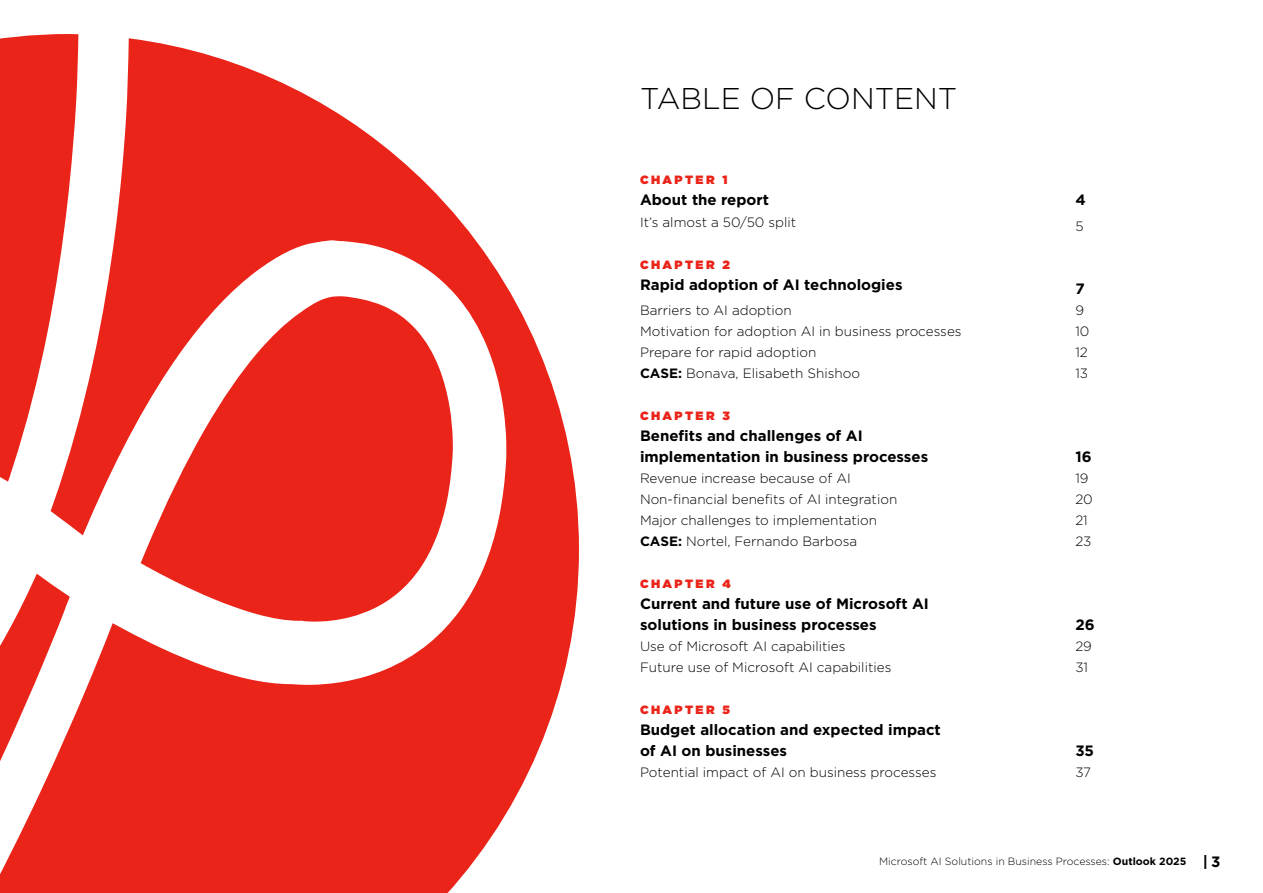
<style>
.page{position:relative;width:1263px;height:893px;background:#fff}
.page>*{position:absolute;margin:0;border:0;box-sizing:border-box;transform-origin:0 0}
.t1{font:300 30px "Gotham";color:#000}
.t2{font:700 15px/21px "Gotham";color:#000}
.t3{font:300 13.5px/21px "Gotham";color:#000}
.t4{font:900 12px "Gotham";letter-spacing:.2em;color:#ea2419}
.t5{font:300 10.5px "Gotham";color:#000}
.s1{font-weight:700}
.s2{font-weight:700;font-size:15px}
</style>
<div class="page">
<svg style="left:0;top:38px;width:579px;height:855px;fill:#ea2419"></svg>
<h1 class="t1" style="left:640px;top:79px;width:319px">TABLE OF CONTENT</h1>
<p class="t4" style="left:640px;top:172px;width:89px">CHAPTER 1</p>
<p class="t2" style="left:640px;top:190px;width:131px">About the report</p>
<p class="t3" style="left:640px;top:211px;width:158px">It’s almost a 50/50 split</p>
<p class="t4" style="left:640px;top:256px;width:91px">CHAPTER 2</p>
<p class="t2" style="left:640px;top:274px;width:264px">Rapid adoption of AI technologies</p>
<p class="t3" style="left:640px;top:299px;width:323px">Barriers to AI adoption<br>Motivation for adoption AI in business processes Prepare for rapid adoption<br><span class="s1">CASE:</span> Bonava, Elisabeth Shishoo</p>
<p class="t4" style="left:640px;top:407px;width:91px">CHAPTER 3</p>
<p class="t2" style="left:640px;top:425px;width:290px">Benefits and challenges of AI implementation in business processes</p>
<p class="t3" style="left:640px;top:467px;width:259px">Revenue increase because of AI Non-financial benefits of AI integration Major challenges to implementation <span class="s1">CASE:</span> Nortel, Fernando Barbosa</p>
<p class="t4" style="left:640px;top:575px;width:92px">CHAPTER 4</p>
<p class="t2" style="left:640px;top:593px;width:290px">Current and future use of Microsoft AI solutions in business processes</p>
<p class="t3" style="left:640px;top:635px;width:253px">Use of Microsoft AI capabilities<br>Future use of Microsoft AI capabilities</p>
<p class="t4" style="left:640px;top:701px;width:91px">CHAPTER 5</p>
<p class="t2" style="left:640px;top:719px;width:302px">Budget allocation and expected impact of AI on businesses</p>
<p class="t3" style="left:640px;top:761px;width:298px">Potential impact of AI on business processes</p>
<p class="t2" style="left:1075px;top:190px;width:12px">4</p>
<p class="t3" style="left:1075px;top:215px;width:10px">5</p>
<p class="t2" style="left:1075px;top:278px;width:11px">7</p>
<p class="t3" style="left:1075px;top:299px;width:16px">9<br>10<br>12<br>13</p>
<p class="t2" style="left:1075px;top:446px;width:18px">16</p>
<p class="t3" style="left:1075px;top:467px;width:19px">19<br>20<br>21<br>23</p>
<p class="t2" style="left:1075px;top:614px;width:21px">26</p>
<p class="t3" style="left:1075px;top:635px;width:18px">29<br>31</p>
<p class="t2" style="left:1075px;top:740px;width:20px">35</p>
<p class="t3" style="left:1075px;top:761px;width:17px">37</p>
<p class="t5" style="left:879px;top:855px;width:343px">Microsoft AI Solutions in Business Processes: <span class="s1">Outlook 2025</span> <span class="s2">| 3</span></p>
</div>
